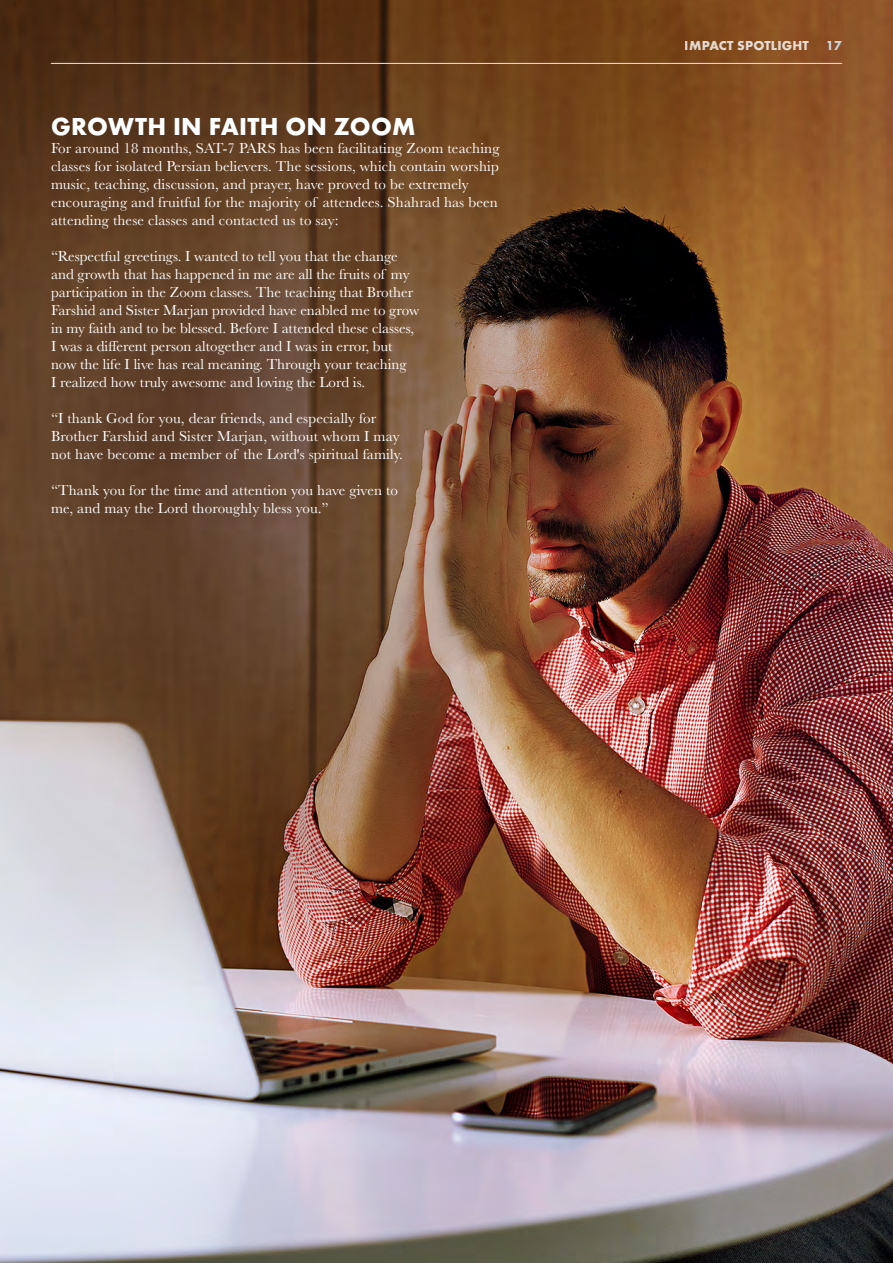
<style>
.page{position:relative;width:893px;height:1263px;background:#fff}
.page>*{position:absolute;margin:0;border:0;box-sizing:border-box;transform-origin:0 0}
.Normal__Web{font:700 25.5px "Futura";letter-spacing:.01em;color:#fff}
.Normal__Web-2{font:15px/18px "Baskerville";letter-spacing:.01em;color:#fff}
.t1{font:700 13.5px "Futura";letter-spacing:.01em;color:#fff}
.s1{color:#231f20}
</style>
<div class="page">
<img style="left:0;top:0;width:893px;height:1263px">
<hr style="left:51px;top:63px;width:791px;height:1px;background:#fff">
<div style="left:50px;top:116px;width:463px;height:414px;background:#231f20;opacity:.18"></div>
<p class="Normal__Web" style="left:51px;top:108px;width:366px">GROWTH IN FAITH ON ZOOM</p>
<p class="Normal__Web-2" style="left:51px;top:139px;width:450px">For around 18 months, SAT-7 PARS has been facilitating Zoom teaching classes for isolated Persian believers. The sessions, which contain worship music, teaching, discussion, and prayer, have proved to be extremely encouraging and fruitful for the majority of attendees. Shahrad has been attending these classes and contacted us to say:</p>
<p class="Normal__Web-2" style="left:51px;top:247px;width:370px">“Respectful greetings. I wanted to tell you that the change and growth that has happened in me are all the fruits of my participation in the Zoom classes. The teaching that Brother Farshid and Sister Marjan provided have enabled me to grow in my faith and to be blessed. Before I attended these classes, I was a different person altogether and I was in error, but now the life I live has real meaning. Through your teaching<br>I realized how truly awesome and loving the Lord is.</p>
<p class="Normal__Web-2" style="left:51px;top:409px;width:353px">“I thank God for you, dear friends, and especially for<br>Brother Farshid and Sister Marjan, without whom I may not have become a member of the Lord's spiritual family.</p>
<p class="Normal__Web-2" style="left:51px;top:481px;width:349px">“Thank you for the time and attention you have given to me, and may the Lord thoroughly bless you.”</p>
<p class="t1" style="left:685px;top:36px;width:159px">IMPACT SPOTLIGHT <span class="s1">17</span></p>
</div>
